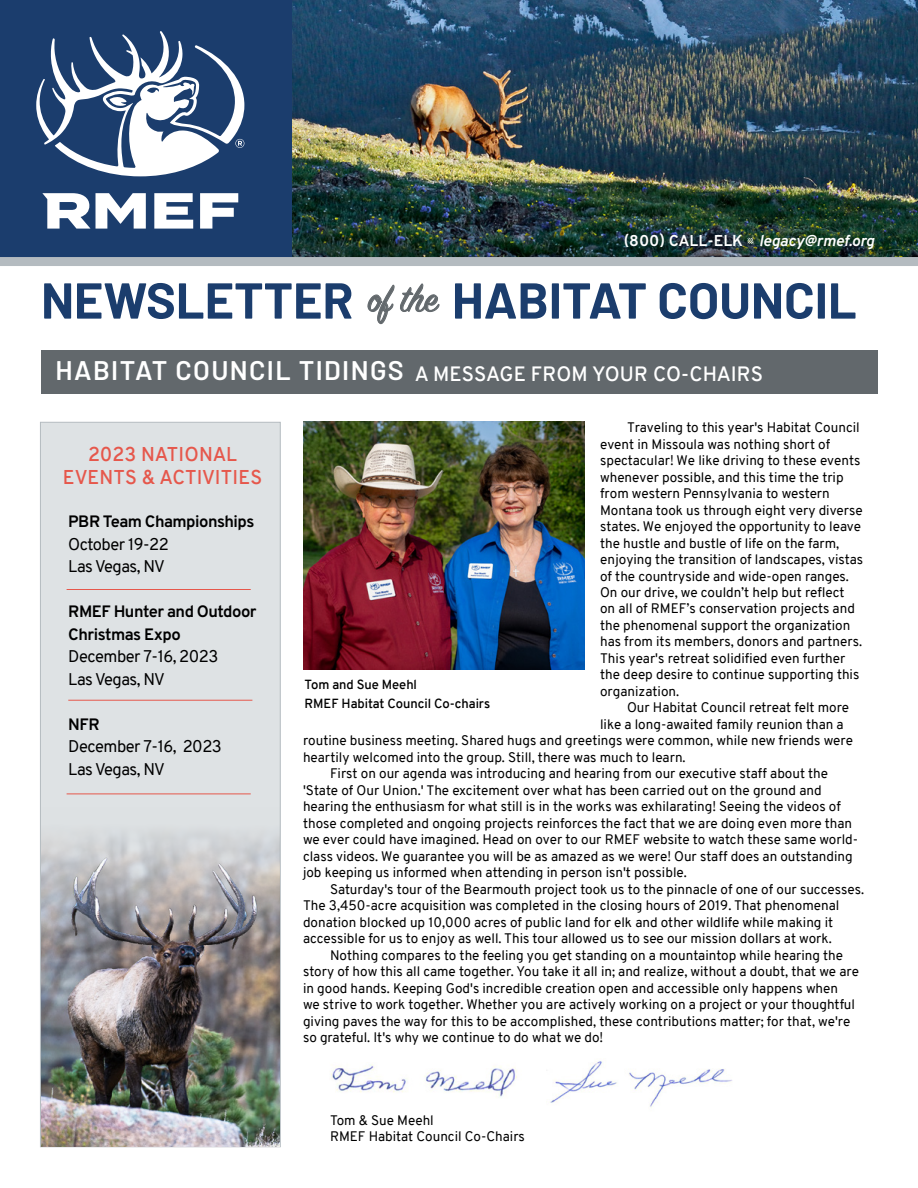
<style>
.page{position:relative;width:918px;height:1188px;background:#fff}
.page>*{position:absolute;margin:0;border:0;box-sizing:border-box;transform-origin:0 0}
.t1{font:700 50.4px "Barlow";color:#1b3d6d}
.t2{font:600 20.25px "Overpass";letter-spacing:.01em;color:#fff}
.t3{font:600 19.5px/22.5px "Overpass";letter-spacing:.005em;color:#e6574b;text-align:center}
.t4{font:16.5px/22.5px "Overpass";letter-spacing:-.03em;color:#000}
.t5{font:700 16.5px/22.5px "Overpass";letter-spacing:-.03em;color:#000}
.t6{font:italic 700 15.6px "Overpass";color:#fff}
.t7{font:13.5px/16.5px "Overpass";color:#000}
.t8{font:600 12.9px/19px "Overpass";letter-spacing:-.005em;color:#000}
.s1{font-style:normal}
.s2{font-family:"Barlow";font-size:27px}
</style>
<div class="page">
<img style="left:292px;top:0;width:626px;height:257px">
<div style="left:41px;top:350px;width:836px;height:43px;background:#62686c"></div>
<img style="left:303px;top:422px;width:282px;height:248px">
<svg style="left:747px;top:238px;width:6px;height:5px"></svg>
<div style="left:0;top:0;width:292px;height:257px;background:#1b3d6d"></div>
<svg style="left:154px;top:193px;width:39px;height:36px"></svg>
<svg style="left:200px;top:193px;width:38px;height:36px"></svg>
<svg style="left:42px;top:193px;width:104px;height:36px"></svg>
<svg style="left:36px;top:31px;width:208px;height:145px"></svg>
<div style="left:40px;top:422px;width:241px;height:725px;background:#dee2e4;border:1px solid #b4bbc0"></div>
<div style="left:0;top:257px;width:918px;height:9px;background:#b4bbc0"></div>
<img style="left:331px;top:1064px;width:186px;height:33px">
<img style="left:550px;top:1061px;width:182px;height:47px">
<hr style="left:68px;top:700px;width:184px;height:1px;background:#e6574b">
<hr style="left:67px;top:794px;width:184px;height:1px;background:#e6574b">
<hr style="left:67px;top:589px;width:184px;height:1px;background:#e6574b">
<img style="left:41px;top:808px;width:239px;height:338px">
<p class="t6" style="left:624px;top:231px;width:252px"><span class="s1">(800) CALL-ELK</span> legacy@rmef.org</p>
<h1 class="t1" style="left:41px;top:269px;width:817px">NEWSLETTER <sup>of</sup> <sup>the</sup> HABITAT COUNCIL</h1>
<h2 class="t2" style="left:56px;top:359px;width:709px"><span class="s2">HABITAT COUNCIL TIDINGS</span> A MESSAGE FROM YOUR CO-CHAIRS</h2>
<h3 class="t3" style="left:63px;top:443px;width:201px">2023 NATIONAL<br>EVENTS &amp; ACTIVITIES</h3>
<p class="t5" style="left:68px;top:510px;width:188px">PBR Team Championships</p>
<p class="t4" style="left:68px;top:533px;width:102px">October 19-22<br>Las Vegas, NV</p>
<p class="t5" style="left:68px;top:600px;width:190px">RMEF Hunter and Outdoor<br>Christmas Expo</p>
<p class="t4" style="left:68px;top:645px;width:152px">December 7-16, 2023<br>Las Vegas, NV</p>
<p class="t5" style="left:68px;top:713px;width:33px">NFR</p>
<p class="t4" style="left:68px;top:735px;width:155px">December 7-16, 2023<br>Las Vegas, NV</p>
<p class="t7" style="left:600px;top:419px;width:265px;text-indent:27px">Traveling to this year's Habitat Council event in Missoula was nothing short of spectacular! We like driving to these events whenever possible, and this time the trip from western Pennsylvania to western Montana took us through eight very diverse states. We enjoyed the opportunity to leave the hustle and bustle of life on the farm, enjoying the transition of landscapes, vistas of the countryside and wide-open ranges.<br>On our drive, we couldn’t help but reflect<br>on all of RMEF’s conservation projects and the phenomenal support the organization has from its members, donors and partners.<br>This year's retreat solidified even further the deep desire to continue supporting this organization.</p>
<p class="t7" style="left:627px;top:700px;width:224px">Our Habitat Council retreat felt more</p>
<p class="t7" style="left:600px;top:716px;width:245px">like a long-awaited family reunion than a</p>
<p class="t7" style="left:303px;top:733px;width:551px">routine business meeting. Shared hugs and greetings were common, while new friends were</p>
<p class="t7" style="left:303px;top:749px;width:384px">heartily welcomed into the group. Still, there was much to learn.</p>
<p class="t7" style="left:330px;top:766px;width:500px">First on our agenda was introducing and hearing from our executive staff about the</p>
<p class="t7" style="left:303px;top:782px;width:520px">'State of Our Union.' The excitement over what has been carried out on the ground and</p>
<p class="t7" style="left:303px;top:799px;width:539px">hearing the enthusiasm for what still is in the works was exhilarating! Seeing the videos of</p>
<p class="t7" style="left:303px;top:815px;width:551px">those completed and ongoing projects reinforces the fact that we are doing even more than</p>
<p class="t7" style="left:303px;top:832px;width:557px">we ever could have imagined. Head on over to our RMEF website to watch these same world-</p>
<p class="t7" style="left:303px;top:848px;width:551px">class videos. We guarantee you will be as amazed as we were! Our staff does an outstanding</p>
<p class="t7" style="left:303px;top:865px;width:385px">job keeping us informed when attending in person isn't possible.</p>
<p class="t7" style="left:330px;top:881px;width:536px">Saturday's tour of the Bearmouth project took us to the pinnacle of one of our successes.</p>
<p class="t7" style="left:303px;top:898px;width:538px">The 3,450-acre acquisition was completed in the closing hours of 2019. That phenomenal</p>
<p class="t7" style="left:303px;top:914px;width:532px">donation blocked up 10,000 acres of public land for elk and other wildlife while making it</p>
<p class="t7" style="left:303px;top:931px;width:530px">accessible for us to enjoy as well. This tour allowed us to see our mission dollars at work.</p>
<p class="t7" style="left:330px;top:947px;width:515px">Nothing compares to the feeling you get standing on a mountaintop while hearing the</p>
<p class="t7" style="left:303px;top:964px;width:558px">story of how this all came together. You take it all in; and realize, without a doubt, that we are</p>
<p class="t7" style="left:303px;top:980px;width:537px">in good hands. Keeping God's incredible creation open and accessible only happens when</p>
<p class="t7" style="left:303px;top:997px;width:553px">we strive to work together. Whether you are actively working on a project or your thoughtful</p>
<p class="t7" style="left:303px;top:1013px;width:549px">giving paves the way for this to be accomplished, these contributions matter; for that, we're</p>
<p class="t7" style="left:303px;top:1030px;width:302px">so grateful. It's why we continue to do what we do!</p>
<p class="t8" style="left:305px;top:675px;width:187px">Tom and Sue Meehl<br>RMEF Habitat Council Co-chairs</p>
<p class="t7" style="left:330px;top:1112px;width:196px">Tom &amp; Sue Meehl<br>RMEF Habitat Council Co-Chairs</p>
</div>
